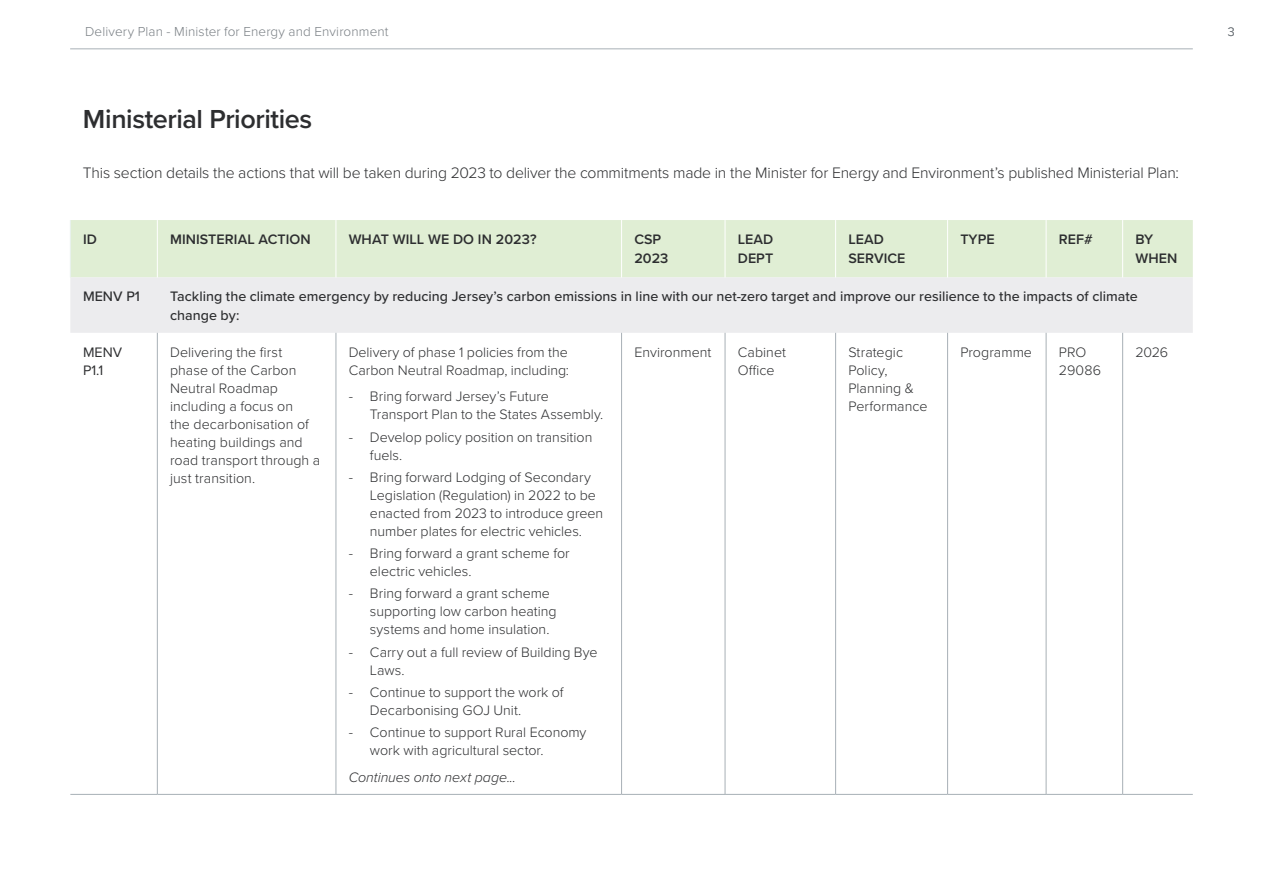
<style>
.page{position:relative;width:1263px;height:893px;background:#fff}
.page>*{position:absolute;margin:0;border:0;box-sizing:border-box;transform-origin:0 0}
.t1{font:600 27px "Proxima Nova";letter-spacing:-.015em;color:#2d2e30}
.t2{font:300 15.75px "Proxima Nova";letter-spacing:-.01em;color:#2d2e30}
.t3{font:300 14.25px/18px "Proxima Nova";color:#2d2e30}
.t4{font:500 14.25px/18.8px "Proxima Nova";color:#2d2e30}
.t5{font:600 14.25px/18.8px "Proxima Nova";letter-spacing:.005em;color:#2d2e30}
.t6{font:italic 300 14.25px "Proxima Nova";letter-spacing:-.005em;color:#2d2e30}
.t7{font:14.25px/18px "Proxima Nova";color:#2d2e30}
.t8{font:300 13.5px "Proxima Nova";letter-spacing:.01em;color:#797f84}
.t9{font:300 12.75px "Proxima Nova";color:#6f757a}
</style>
<div class="page">
<hr style="left:70px;top:49px;width:1123px;height:1px;background:#a8b0b6">
<div style="left:71px;top:220px;width:1122px;height:57px;background:#e0eed4"></div>
<div style="left:70px;top:277px;width:1123px;height:56px;background:#ececee"></div>
<hr style="left:70px;top:794px;width:87px;height:1px;background:#a8b0b6">
<hr style="left:157px;top:794px;width:179px;height:1px;background:#a8b0b6">
<hr style="left:336px;top:794px;width:285px;height:1px;background:#a8b0b6">
<hr style="left:621px;top:794px;width:104px;height:1px;background:#a8b0b6">
<hr style="left:725px;top:794px;width:111px;height:1px;background:#a8b0b6">
<hr style="left:836px;top:794px;width:111px;height:1px;background:#a8b0b6">
<hr style="left:947px;top:794px;width:99px;height:1px;background:#a8b0b6">
<hr style="left:1046px;top:794px;width:77px;height:1px;background:#a8b0b6">
<hr style="left:1123px;top:794px;width:70px;height:1px;background:#a8b0b6">
<hr style="left:157px;top:333px;width:1px;height:461px;background:#a8b0b6">
<hr style="left:336px;top:333px;width:1px;height:461px;background:#a8b0b6">
<hr style="left:621px;top:333px;width:1px;height:461px;background:#a8b0b6">
<hr style="left:725px;top:333px;width:1px;height:461px;background:#a8b0b6">
<hr style="left:835px;top:333px;width:1px;height:461px;background:#a8b0b6">
<hr style="left:947px;top:333px;width:1px;height:461px;background:#a8b0b6">
<hr style="left:1046px;top:333px;width:1px;height:461px;background:#a8b0b6">
<hr style="left:1122px;top:333px;width:1px;height:461px;background:#a8b0b6">
<hr style="left:157px;top:220px;width:1px;height:57px;background:#fff">
<hr style="left:336px;top:220px;width:1px;height:57px;background:#fff">
<hr style="left:621px;top:220px;width:1px;height:57px;background:#fff">
<hr style="left:725px;top:220px;width:1px;height:57px;background:#fff">
<hr style="left:835px;top:220px;width:1px;height:57px;background:#fff">
<hr style="left:947px;top:220px;width:1px;height:57px;background:#fff">
<hr style="left:1046px;top:220px;width:1px;height:57px;background:#fff">
<hr style="left:1122px;top:220px;width:1px;height:57px;background:#fff">
<hr style="left:70px;top:220px;width:1px;height:57px;background:#e8f1ee">
<p class="t8" style="left:85px;top:22px;width:305px">Delivery Plan - Minister for Energy and Environment</p>
<p class="t9" style="left:1228px;top:22px;width:8px">3</p>
<p class="t1" style="left:83px;top:98px;width:231px">Ministerial Priorities</p>
<p class="t2" style="left:83px;top:161px;width:1097px">This section details the actions that will be taken during 2023 to deliver the commitments made in the Minister for Energy and Environment’s published Ministerial Plan:</p>
<p class="t5" style="left:83px;top:230px;width:15px">ID</p>
<p class="t5" style="left:170px;top:230px;width:142px">MINISTERIAL ACTION</p>
<p class="t5" style="left:349px;top:230px;width:189px">WHAT WILL WE DO IN 2023?</p>
<p class="t5" style="left:634px;top:230px;width:36px">CSP<br>2023</p>
<p class="t5" style="left:738px;top:230px;width:37px">LEAD<br>DEPT</p>
<p class="t5" style="left:848px;top:230px;width:59px">LEAD<br>SERVICE</p>
<p class="t5" style="left:960px;top:230px;width:36px">TYPE</p>
<p class="t5" style="left:1059px;top:230px;width:36px">REF#</p>
<p class="t5" style="left:1135px;top:230px;width:43px">BY<br>WHEN</p>
<p class="t4" style="left:83px;top:287px;width:58px">MENV P1</p>
<p class="t4" style="left:170px;top:287px;width:969px">Tackling the climate emergency by reducing Jersey’s carbon emissions in line with our net-zero target and improve our resilience to the impacts of climate change by:</p>
<p class="t7" style="left:83px;top:342px;width:41px">MENV<br>P1.1</p>
<p class="t3" style="left:170px;top:342px;width:152px">Delivering the first phase of the Carbon<br>Neutral Roadmap including a focus on<br>the decarbonisation of heating buildings and road transport through a just transition.</p>
<p class="t3" style="left:349px;top:342px;width:222px">Delivery of phase 1 policies from the<br>Carbon Neutral Roadmap, including:</p>
<p class="t3" style="left:634px;top:342px;width:79px">Environment</p>
<p class="t3" style="left:738px;top:342px;width:50px">Cabinet<br>Office</p>
<p class="t3" style="left:848px;top:342px;width:81px">Strategic<br>Policy,<br>Planning &amp;<br>Performance</p>
<p class="t3" style="left:960px;top:342px;width:73px">Programme</p>
<p class="t3" style="left:1059px;top:342px;width:44px">PRO<br>29086</p>
<p class="t3" style="left:1135px;top:342px;width:34px">2026</p>
<p class="t3" style="left:370px;top:387px;width:235px;text-indent:-21px">- Bring forward Jersey’s Future<br>Transport Plan to the States Assembly.</p>
<p class="t3" style="left:370px;top:427px;width:224px;text-indent:-21px">- Develop policy position on transition fuels.</p>
<p class="t3" style="left:370px;top:467px;width:235px;text-indent:-21px">- Bring forward Lodging of Secondary Legislation (Regulation) in 2022 to be enacted from 2023 to introduce green number plates for electric vehicles.</p>
<p class="t3" style="left:370px;top:544px;width:201px;text-indent:-21px">- Bring forward a grant scheme for electric vehicles.</p>
<p class="t3" style="left:370px;top:584px;width:188px;text-indent:-21px">- Bring forward a grant scheme supporting low carbon heating systems and home insulation.</p>
<p class="t3" style="left:370px;top:642px;width:229px;text-indent:-21px">- Carry out a full review of Building Bye<br>Laws.</p>
<p class="t3" style="left:370px;top:682px;width:195px;text-indent:-21px">- Continue to support the work of<br>Decarbonising GOJ Unit.</p>
<p class="t3" style="left:370px;top:723px;width:218px;text-indent:-21px">- Continue to support Rural Economy work with agricultural sector.</p>
<p class="t6" style="left:349px;top:766px;width:169px">Continues onto next page...</p>
</div>
